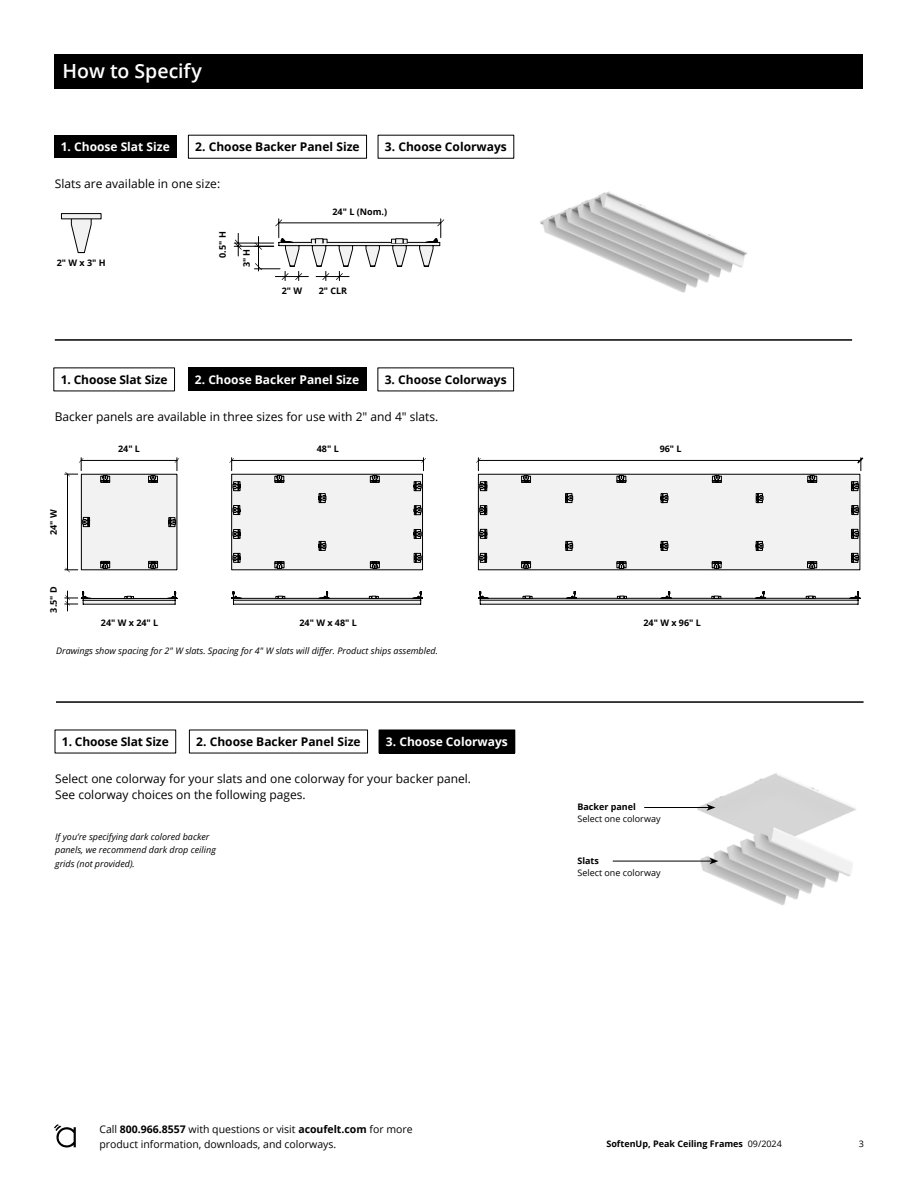
<style>
.page{position:relative;width:918px;height:1188px;background:#fff}
.page>*{position:absolute;margin:0;border:0;box-sizing:border-box;transform-origin:0 0}
.t1{font:600 19.5px "Open Sans";color:#fff}
.t2{font:12px/16.5px "Open Sans";color:#000}
.t3{font:700 12px "Open Sans";color:#000}
.t4{font:700 12px "Open Sans";color:#fff}
.t5{font:10.5px/15px "Open Sans";color:#000}
.t6{font:italic 9px/13.5px "Open Sans";color:#000}
.t7{font:700 9px "Open Sans";color:#000}
.t8{font:9px "Open Sans";color:#000}
.s1{font-weight:700}
.s2{font-weight:400}
</style>
<div class="page">
<svg style="left:54px;top:1124px;width:22px;height:24px"></svg>
<img style="left:684px;top:773px;width:172px;height:133px">
<img style="left:540px;top:191px;width:207px;height:102px">
<svg style="left:71px;top:219px;width:21px;height:34px"></svg>
<svg style="left:61px;top:213px;width:40px;height:6px"></svg>
<div style="left:54px;top:54px;width:808px;height:34px;background:#000"></div>
<div style="left:54px;top:135px;width:123px;height:23px;background:#000"></div>
<hr style="left:234px;top:243px;width:40px;height:1px;background:#000">
<hr style="left:234px;top:246px;width:40px;height:1px;background:#000">
<svg style="left:235px;top:233px;width:7px;height:23px"></svg>
<svg style="left:254px;top:219px;width:190px;height:62px"></svg>
<hr style="left:258px;top:237px;width:1px;height:34px;background:#000">
<div style="left:188px;top:368px;width:178px;height:23px;background:#000"></div>
<hr style="left:55px;top:339px;width:797px;height:2px;background:#000">
<div style="left:379px;top:730px;width:136px;height:23px;background:#000"></div>
<hr style="left:56px;top:701px;width:808px;height:2px;background:#000">
<hr style="left:613px;top:861px;width:99px;height:1px;background:#000">
<svg style="left:709px;top:858px;width:9px;height:6px"></svg>
<hr style="left:644px;top:807px;width:65px;height:1px;background:#000">
<svg style="left:707px;top:804px;width:9px;height:7px"></svg>
<svg style="left:65px;top:591px;width:112px;height:20px"></svg>
<svg style="left:229px;top:458px;width:197px;height:111px"></svg>
<hr style="left:232px;top:460px;width:191px;height:1px;background:#000">
<svg style="left:65px;top:458px;width:114px;height:114px"></svg>
<svg style="left:476px;top:458px;width:387px;height:111px"></svg>
<svg style="left:231px;top:591px;width:192px;height:14px"></svg>
<svg style="left:478px;top:591px;width:382px;height:14px"></svg>
<h1 class="t1" style="left:63px;top:57px;width:141px">How to Specify</h1>
<p class="t4" style="left:61px;top:138px;width:111px">1. Choose Slat Size</p>
<p class="t3" style="left:195px;top:138px;width:166px">2. Choose Backer Panel Size</p>
<p class="t3" style="left:385px;top:138px;width:123px">3. Choose Colorways</p>
<p class="t2" style="left:55px;top:175px;width:167px">Slats are available in one size:</p>
<p class="t7" style="left:57px;top:256px;width:50px">2" W x 3" H</p>
<p class="t7" style="left:216px;top:258px;width:28px;rotate:-90deg">0.5" H</p>
<p class="t7" style="left:240px;top:267px;width:20px;rotate:-90deg">3" H</p>
<p class="t7" style="left:332px;top:205px;width:56px">24" L (Nom.)</p>
<p class="t7" style="left:282px;top:284px;width:22px">2" W</p>
<p class="t7" style="left:319px;top:284px;width:30px">2" CLR</p>
<p class="t3" style="left:61px;top:371px;width:108px">1. Choose Slat Size</p>
<p class="t4" style="left:195px;top:371px;width:166px">2. Choose Backer Panel Size</p>
<p class="t3" style="left:385px;top:371px;width:123px">3. Choose Colorways</p>
<p class="t2" style="left:55px;top:408px;width:385px">Backer panels are available in three sizes for use with 2" and 4" slats.</p>
<p class="t7" style="left:47px;top:535px;width:27px;rotate:-90deg">24" W</p>
<p class="t7" style="left:47px;top:613px;width:28px;rotate:-90deg">3.5" D</p>
<p class="t7" style="left:118px;top:442px;width:23px">24" L</p>
<p class="t7" style="left:317px;top:442px;width:23px">48" L</p>
<p class="t7" style="left:660px;top:442px;width:23px">96" L</p>
<p class="t7" style="left:101px;top:616px;width:59px">24" W x 24" L</p>
<p class="t7" style="left:299px;top:616px;width:59px">24" W x 48" L</p>
<p class="t7" style="left:643px;top:616px;width:59px">24" W x 96" L</p>
<p class="t6" style="left:56px;top:644px;width:383px">Drawings show spacing for 2" W slats. Spacing for 4" W slats will differ. Product ships assembled.</p>
<p class="t3" style="left:62px;top:733px;width:108px">1. Choose Slat Size</p>
<p class="t3" style="left:196px;top:733px;width:166px">2. Choose Backer Panel Size</p>
<p class="t4" style="left:386px;top:733px;width:123px">3. Choose Colorways</p>
<p class="t2" style="left:55px;top:770px;width:417px">Select one colorway for your slats and one colorway for your backer panel.<br>See colorway choices on the following pages.</p>
<p class="t6" style="left:55px;top:830px;width:162px">If you’re specifying dark colored backer panels, we recommend dark drop ceiling grids (not provided).</p>
<p class="t7" style="left:577px;top:800px;width:60px">Backer panel</p>
<p class="t8" style="left:577px;top:812px;width:85px">Select one colorway</p>
<p class="t7" style="left:577px;top:855px;width:23px">Slats</p>
<p class="t8" style="left:577px;top:867px;width:85px">Select one colorway</p>
<p class="t5" style="left:99px;top:1121px;width:315px">Call <span class="s1">800.966.8557</span> with questions or visit <span class="s1">acoufelt.com</span> for more product information, downloads, and colorways.</p>
<p class="t7" style="left:606px;top:1138px;width:177px">SoftenUp, Peak Ceiling Frames <span class="s2">09/2024</span></p>
<p class="t8" style="left:859px;top:1138px;width:7px">3</p>
</div>
